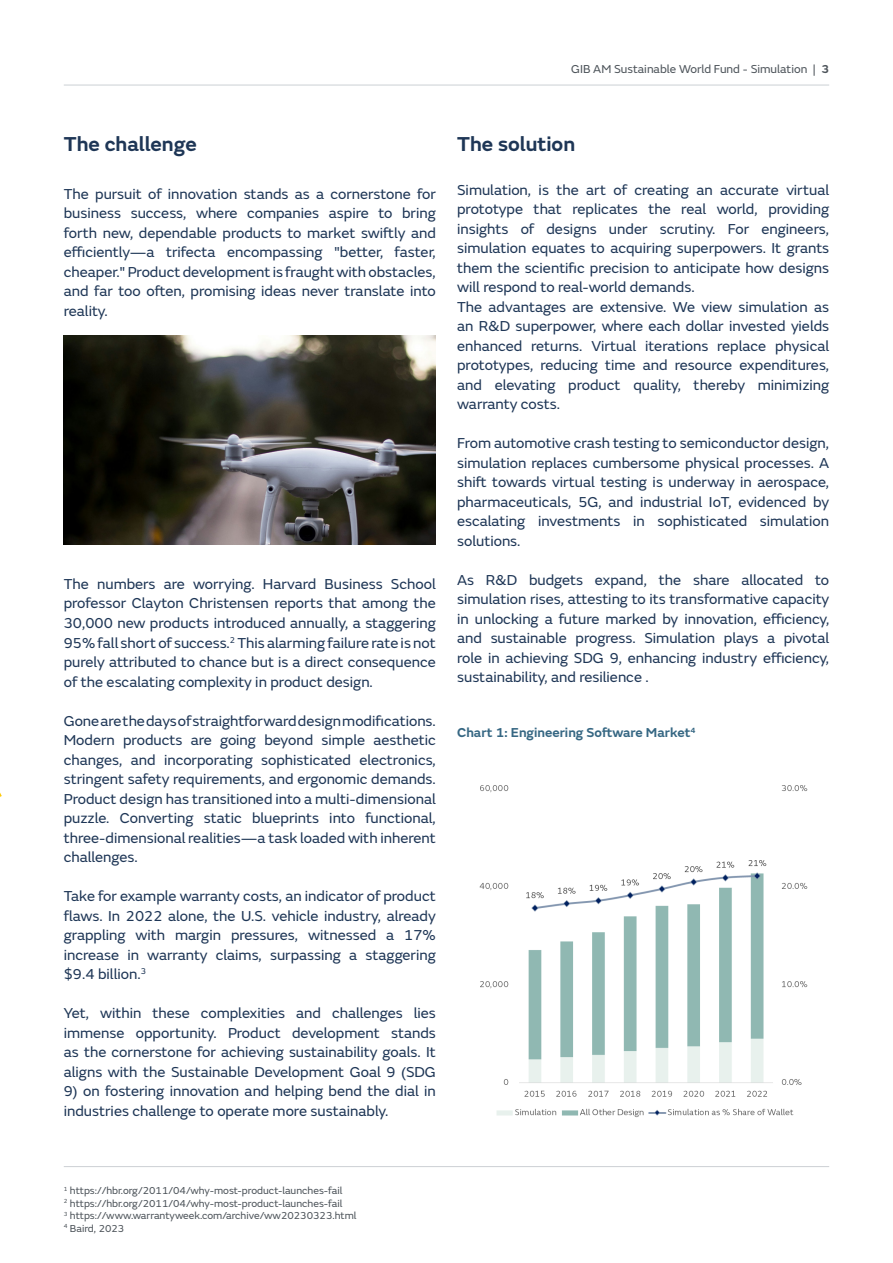
<style>
.page{position:relative;width:893px;height:1263px;background:#fff}
.page>*{position:absolute;margin:0;border:0;box-sizing:border-box;transform-origin:0 0}
.Body{font:600 21px "FS Emeric";color:#1e3656}
.Body-2{font:15px/19.5px "FS Emeric";color:#1e3656;text-align:justify}
.t1{font:600 13.5px "FS Emeric";color:#366783}
.t2{font:12px "FS Emeric";color:#4d545a}
.t3{font:10.5px "FS Emeric";color:#4d545a}
.s1{font-weight:600}
</style>
<div class="page">
<img style="left:479px;top:785px;width:329px;height:333px">
<img style="left:64px;top:336px;width:372px;height:208px">
<hr style="left:64px;top:85px;width:765px;height:1px;background:#ccd0d4">
<hr style="left:64px;top:1166px;width:765px;height:1px;background:#ccd0d4">
<p class="t2" style="left:571px;top:60px;width:259px">GIB AM Sustainable World Fund - Simulation | <span class="s1">3</span></p>
<h1 class="Body" style="left:64px;top:128px;width:135px">The challenge</h1>
<p class="Body-2" style="left:64px;top:183px;width:374px">The pursuit of innovation stands as a cornerstone for business success, where companies aspire to bring forth new, dependable products to market swiftly and efficiently—a trifecta encompassing "better, faster, cheaper." Product development is fraught with obstacles, and far too often, promising ideas never translate into reality.</p>
<p class="Body-2" style="left:64px;top:573px;width:374px">The numbers are worrying. Harvard Business School professor Clayton Christensen reports that among the 30,000 new products introduced annually, a staggering 95% fall short of success.<sup>2</sup> This alarming failure rate is not purely attributed to chance but is a direct consequence of the escalating complexity in product design.</p>
<p class="Body-2" style="left:64px;top:710px;width:374px">Gone are the days of straightforward design modifications.<br>Modern products are going beyond simple aesthetic changes, and incorporating sophisticated electronics, stringent safety requirements, and ergonomic demands.<br>Product design has transitioned into a multi-dimensional puzzle. Converting static blueprints into functional, three-dimensional realities—a task loaded with inherent challenges.</p>
<p class="Body-2" style="left:64px;top:885px;width:374px">Take for example warranty costs, an indicator of product flaws. In 2022 alone, the U.S. vehicle industry, already grappling with margin pressures, witnessed a 17% increase in warranty claims, surpassing a staggering $9.4 billion.<sup>3</sup></p>
<p class="Body-2" style="left:64px;top:1002px;width:374px">Yet, within these complexities and challenges lies immense opportunity. Product development stands as the cornerstone for achieving sustainability goals. It aligns with the Sustainable Development Goal 9 (SDG</p>
<p class="Body-2" style="left:64px;top:1080px;width:374px">9) on fostering innovation and helping bend the dial in industries challenge to operate more sustainably.</p>
<p class="Body" style="left:457px;top:128px;width:120px">The solution</p>
<p class="Body-2" style="left:457px;top:179px;width:374px">Simulation, is the art of creating an accurate virtual prototype that replicates the real world, providing insights of designs under scrutiny. For engineers, simulation equates to acquiring superpowers. It grants them the scientific precision to anticipate how designs will respond to real-world demands.</p>
<p class="Body-2" style="left:457px;top:296px;width:374px">The advantages are extensive. We view simulation as an R&amp;D superpower, where each dollar invested yields enhanced returns. Virtual iterations replace physical prototypes, reducing time and resource expenditures, and elevating product quality, thereby minimizing warranty costs.</p>
<p class="Body-2" style="left:457px;top:433px;width:374px">From automotive crash testing to semiconductor design, simulation replaces cumbersome physical processes. A shift towards virtual testing is underway in aerospace, pharmaceuticals, 5G, and industrial IoT, evidenced by escalating investments in sophisticated simulation solutions.</p>
<p class="Body-2" style="left:457px;top:569px;width:374px">As R&amp;D budgets expand, the share allocated to simulation rises, attesting to its transformative capacity in unlocking a future marked by innovation, efficiency, and sustainable progress. Simulation plays a pivotal role in achieving SDG 9, enhancing industry efficiency, sustainability, and resilience .</p>
<h1 class="t1" style="left:457px;top:722px;width:240px">Chart 1: Engineering Software Market<sup>4</sup></h1>
<p class="t3" style="left:64px;top:1183px;width:280px"><sup>1</sup> https://hbr.org/2011/04/why-most-product-launches-fail</p>
<p class="t3" style="left:64px;top:1196px;width:280px"><sup>2</sup> https://hbr.org/2011/04/why-most-product-launches-fail</p>
<p class="t3" style="left:64px;top:1208px;width:294px"><sup>3</sup> https://www.warrantyweek.com/archive/ww20230323.html</p>
<p class="t3" style="left:64px;top:1221px;width:62px"><sup>4</sup> Baird, 2023</p>
</div>
